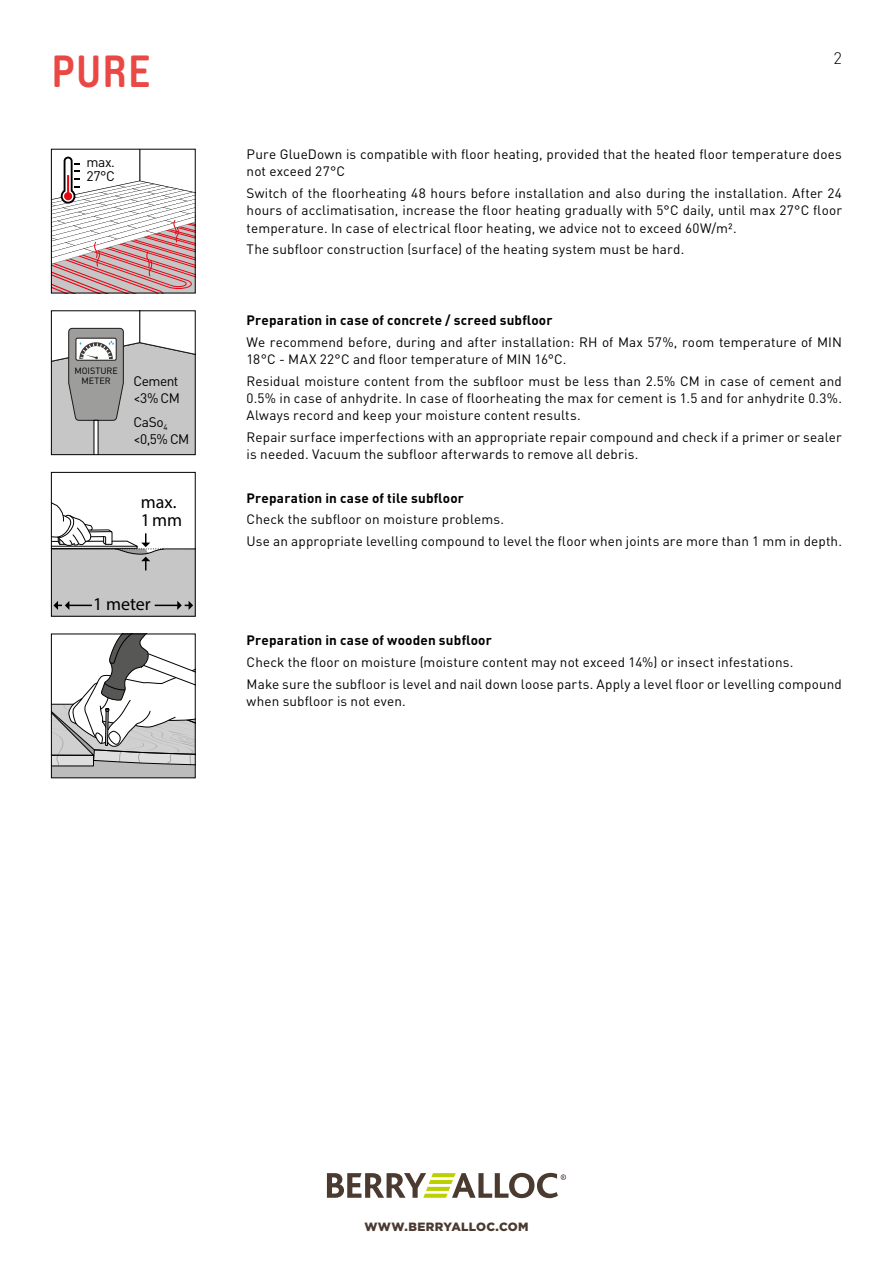
<style>
.page{position:relative;width:893px;height:1263px;background:#fff}
.page>*{position:absolute;margin:0;border:0;box-sizing:border-box;transform-origin:0 0}
.t1{font:700 45px "Yummo";color:#e94845}
.t2{font:18px/18px "Myriad Pro";color:#000}
.t3{font:300 16.5px "DIN Pro";color:#000}
.t4{font:13.8px/13.8px "DIN Pro";color:#000}
.t5{font:13.65px/16.5px "DIN Pro";letter-spacing:-.04em;color:#000}
.t6{font:13.5px/17.2px "DIN Pro";letter-spacing:.01em;color:#000}
.t7{font:700 13.5px "DIN Pro";letter-spacing:.015em;color:#000}
.t8{font:900 12px "Gotham";letter-spacing:.02em;color:#4b3a30}
.t9{font:9px/10.6px "DIN Pro";letter-spacing:-.005em;color:#000;text-align:center}
</style>
<div class="page">
<svg style="left:327px;top:1173px;width:239px;height:25px"></svg>
<svg style="left:53px;top:312px;width:141px;height:141px"></svg>
<div style="left:51px;top:310px;width:145px;height:145px;border:1px solid #000"></div>
<svg style="left:53px;top:151px;width:141px;height:140px"></svg>
<div style="left:51px;top:149px;width:145px;height:144px;border:1px solid #000"></div>
<svg style="left:53px;top:503px;width:141px;height:112px"></svg>
<div style="left:51px;top:472px;width:145px;height:145px;border:1px solid #000"></div>
<div style="left:51px;top:742px;width:144px;height:36px;background:#bcbcbc"></div>
<svg style="left:53px;top:636px;width:141px;height:131px"></svg>
<div style="left:51px;top:634px;width:145px;height:144px;border:1px solid #000"></div>
<h1 class="t1" style="left:51px;top:30px;width:101px">PURE</h1>
<p class="t4" style="left:87px;top:155px;width:30px">max.<br>27°C</p>
<p class="t9" style="left:74px;top:365px;width:45px">MOISTURE<br>METER</p>
<p class="t5" style="left:133px;top:372px;width:48px">Cement &lt;3% CM</p>
<p class="t5" style="left:133px;top:413px;width:57px">CaSo<sub>4 </sub>&lt;0,5% CM</p>
<h2 class="t2" style="left:141px;top:493px;width:43px">max.<br>1mm</h2>
<h2 class="t2" style="left:93px;top:595px;width:59px">1 meter</h2>
<p class="t3" style="left:833px;top:46px;width:10px">2</p>
<p class="t6" style="left:247px;top:145px;width:597px">Pure GlueDown is compatible with floor heating, provided that the heated floor temperature does not exceed 27°C</p>
<p class="t6" style="left:247px;top:184px;width:597px;text-align:justify">Switch of the floorheating 48 hours before installation and also during the installation. After 24 hours of acclimatisation, increase the floor heating gradually with 5°C daily, until max 27°C floor temperature. In case of electrical floor heating, we advice not to exceed 60W/m².</p>
<p class="t6" style="left:247px;top:240px;width:439px">The subfloor construction (surface) of the heating system must be hard.</p>
<p class="t7" style="left:247px;top:311px;width:307px">Preparation in case of concrete / screed subfloor</p>
<p class="t6" style="left:247px;top:333px;width:597px">We recommend before, during and after installation: RH of Max 57%, room temperature of MIN<br>18°C - MAX 22°C and floor temperature of MIN 16°C.</p>
<p class="t6" style="left:247px;top:372px;width:597px;text-align:justify">Residual moisture content from the subfloor must be less than 2.5% CM in case of cement and 0.5% in case of anhydrite. In case of floorheating the max for cement is 1.5 and for anhydrite 0.3%.<br>Always record and keep your moisture content results.</p>
<p class="t6" style="left:247px;top:428px;width:597px">Repair surface imperfections with an appropriate repair compound and check if a primer or sealer is needed. Vacuum the subfloor afterwards to remove all debris.</p>
<p class="t7" style="left:247px;top:489px;width:219px">Preparation in case of tile subfloor</p>
<p class="t6" style="left:247px;top:508px;width:597px;line-height:21.8px">Check the subfloor on moisture problems.<br>Use an appropriate levelling compound to level the floor when joints are more than 1 mm in depth.</p>
<p class="t7" style="left:247px;top:631px;width:247px">Preparation in case of wooden subfloor</p>
<p class="t6" style="left:247px;top:651px;width:597px;line-height:21.8px">Check the floor on moisture (moisture content may not exceed 14%) or insect infestations.<br>Make sure the subfloor is level and nail down loose parts. Apply a level floor or levelling compound</p>
<p class="t6" style="left:247px;top:692px;width:161px">when subfloor is not even.</p>
<p class="t8" style="left:364px;top:1218px;width:166px">WWW.BERRYALLOC.COM</p>
</div>
